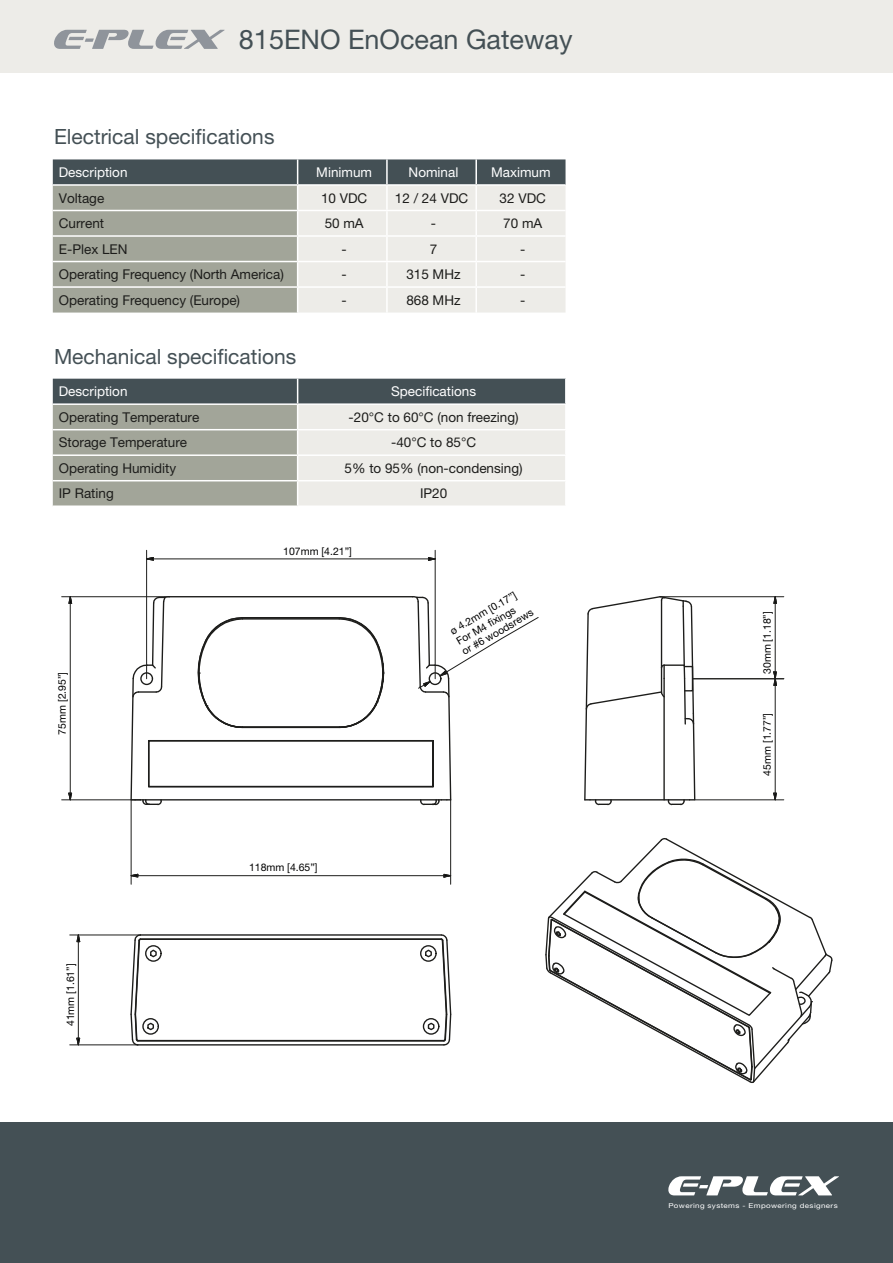
<style>
.page{position:relative;width:893px;height:1263px;background:#fff}
.page>*{position:absolute;margin:0;border:0;box-sizing:border-box;transform-origin:0 0}
.t1{font:27px "Helvetica Neue LT Pro";color:#445055}
.t2{font:21px "Helvetica Neue LT Pro";color:#445055}
.t3{font:13.5px "Helvetica Neue LT Pro";color:#1d1d1b}
.t4{font:13.5px "Helvetica Neue LT Pro";color:#fff}
.t5{font:10.5px/12.3px "Helvetica Neue LT Pro";color:#000101}
.t6{font:6.75px "Helvetica Neue LT Pro";letter-spacing:.045em;color:#fff;scale:1.19 1}
</style>
<div class="page">
<div style="left:0;top:1123px;width:893px;height:140px;background:#445055"></div>
<div style="left:0;top:0;width:893px;height:72px;background:#edece8"></div>
<svg style="left:668px;top:1176px;width:171px;height:19px"></svg>
<svg style="left:54px;top:30px;width:171px;height:19px"></svg>
<svg style="left:53px;top:159px;width:512px;height:154px;background:#b6b9b4"></svg>
<hr style="left:387px;top:286px;width:89px;height:2px;background:#fff">
<hr style="left:386px;top:288px;width:2px;height:25px;background:#fff">
<hr style="left:476px;top:286px;width:89px;height:2px;background:#fff">
<hr style="left:475px;top:288px;width:2px;height:25px;background:#fff">
<svg style="left:53px;top:379px;width:513px;height:126px;background:#b2b5b0"></svg>
<hr style="left:565px;top:481px;width:2px;height:24px;background:#fff">
<hr style="left:242px;top:617px;width:98px;height:1px;background:#1d1d1b">
<hr style="left:169px;top:596px;width:244px;height:1px;background:#1d1d1b">
<hr style="left:140px;top:799px;width:301px;height:1px;background:#1d1d1b">
<div style="left:148px;top:740px;width:286px;height:47px;border:1px solid #1d1d1b"></div>
<hr style="left:243px;top:726px;width:96px;height:2px;background:#1d1d1b">
<hr style="left:243px;top:618px;width:96px;height:2px;background:#1d1d1b">
<svg style="left:338px;top:617px;width:47px;height:112px"></svg>
<svg style="left:197px;top:617px;width:47px;height:112px"></svg>
<svg style="left:130px;top:595px;width:41px;height:211px"></svg>
<hr style="left:138px;top:1044px;width:306px;height:1px;background:#1d1d1b">
<hr style="left:140px;top:934px;width:301px;height:2px;background:#1d1d1b">
<hr style="left:138px;top:1040px;width:306px;height:1px;background:#1d1d1b">
<hr style="left:140px;top:938px;width:301px;height:2px;background:#1d1d1b">
<div style="left:423px;top:1018px;width:16px;height:17px;border:1px solid #1d1d1b;border-radius:50%"></div>
<div style="left:420px;top:945px;width:17px;height:17px;border:1px solid #1d1d1b;border-radius:50%"></div>
<svg style="left:424px;top:934px;width:28px;height:112px"></svg>
<div style="left:142px;top:1018px;width:17px;height:17px;border:1px solid #1d1d1b;border-radius:50%"></div>
<div style="left:145px;top:945px;width:17px;height:17px;border:1px solid #1d1d1b;border-radius:50%"></div>
<svg style="left:130px;top:934px;width:27px;height:112px"></svg>
<svg style="left:584px;top:596px;width:112px;height:210px"></svg>
<svg style="left:545px;top:838px;width:288px;height:245px"></svg>
<svg style="left:130px;top:873px;width:9px;height:5px"></svg>
<svg style="left:443px;top:873px;width:9px;height:5px"></svg>
<hr style="left:138px;top:875px;width:306px;height:1px;background:#1d1d1b">
<hr style="left:131px;top:800px;width:1px;height:84px;background:#1d1d1b">
<hr style="left:450px;top:800px;width:1px;height:84px;background:#1d1d1b">
<svg style="left:68px;top:597px;width:4px;height:13px"></svg>
<svg style="left:68px;top:792px;width:4px;height:9px"></svg>
<hr style="left:70px;top:603px;width:1px;height:190px;background:#1d1d1b">
<hr style="left:62px;top:799px;width:78px;height:1px;background:#1d1d1b">
<hr style="left:62px;top:596px;width:107px;height:1px;background:#1d1d1b">
<svg style="left:147px;top:557px;width:7px;height:4px"></svg>
<svg style="left:428px;top:557px;width:7px;height:4px"></svg>
<hr style="left:153px;top:558px;width:275px;height:1px;background:#1d1d1b">
<hr style="left:435px;top:550px;width:1px;height:129px;background:#1d1d1b">
<hr style="left:146px;top:550px;width:1px;height:129px;background:#1d1d1b">
<svg style="left:773px;top:597px;width:4px;height:14px"></svg>
<hr style="left:775px;top:603px;width:1px;height:69px;background:#1d1d1b">
<hr style="left:660px;top:596px;width:124px;height:1px;background:#1d1d1b">
<svg style="left:773px;top:792px;width:4px;height:9px"></svg>
<svg style="left:773px;top:671px;width:4px;height:22px"></svg>
<hr style="left:775px;top:685px;width:1px;height:108px;background:#1d1d1b">
<hr style="left:695px;top:799px;width:89px;height:1px;background:#1d1d1b">
<hr style="left:692px;top:678px;width:92px;height:1px;background:#1d1d1b">
<svg style="left:76px;top:934px;width:5px;height:14px"></svg>
<svg style="left:76px;top:1037px;width:5px;height:9px"></svg>
<hr style="left:78px;top:942px;width:1px;height:96px;background:#1d1d1b">
<hr style="left:70px;top:1044px;width:68px;height:1px;background:#1d1d1b">
<hr style="left:70px;top:935px;width:70px;height:1px;background:#1d1d1b">
<svg style="left:411px;top:595px;width:128px;height:211px"></svg>
<h1 class="t1" style="left:239px;top:23px;width:335px">815ENO EnOcean Gateway</h1>
<h2 class="t2" style="left:54px;top:124px;width:222px">Electrical specifications</h2>
<p class="t4" style="left:59px;top:164px;width:70px">Description</p>
<p class="t4" style="left:316px;top:164px;width:57px">Minimum</p>
<p class="t4" style="left:409px;top:164px;width:51px">Nominal</p>
<p class="t4" style="left:491px;top:164px;width:61px">Maximum</p>
<p class="t3" style="left:59px;top:190px;width:47px">Voltage</p>
<p class="t3" style="left:321px;top:190px;width:48px">10 VDC</p>
<p class="t3" style="left:395px;top:190px;width:75px">12 / 24 VDC</p>
<p class="t3" style="left:500px;top:190px;width:48px">32 VDC</p>
<p class="t3" style="left:59px;top:215px;width:47px">Current</p>
<p class="t3" style="left:325px;top:215px;width:41px">50 mA</p>
<p class="t3" style="left:431px;top:215px;width:7px">-</p>
<p class="t3" style="left:503px;top:215px;width:41px">70 mA</p>
<p class="t3" style="left:59px;top:241px;width:70px">E-Plex LEN</p>
<p class="t3" style="left:342px;top:241px;width:7px">-</p>
<p class="t3" style="left:430px;top:241px;width:9px">7</p>
<p class="t3" style="left:520px;top:241px;width:7px">-</p>
<p class="t3" style="left:59px;top:266px;width:227px">Operating Frequency (North America)</p>
<p class="t3" style="left:342px;top:266px;width:7px">-</p>
<p class="t3" style="left:406px;top:266px;width:56px">315 MHz</p>
<p class="t3" style="left:520px;top:266px;width:7px">-</p>
<p class="t3" style="left:59px;top:292px;width:183px">Operating Frequency (Europe)</p>
<p class="t3" style="left:342px;top:292px;width:7px">-</p>
<p class="t3" style="left:406px;top:292px;width:56px">868 MHz</p>
<p class="t3" style="left:520px;top:292px;width:7px">-</p>
<h2 class="t2" style="left:54px;top:344px;width:244px">Mechanical specifications</h2>
<p class="t4" style="left:59px;top:383px;width:70px">Description</p>
<p class="t4" style="left:391px;top:383px;width:86px">Specifications</p>
<p class="t3" style="left:59px;top:409px;width:142px">Operating Temperature</p>
<p class="t3" style="left:349px;top:409px;width:172px">-20°C to 60°C (non freezing)</p>
<p class="t3" style="left:59px;top:434px;width:130px">Storage Temperature</p>
<p class="t3" style="left:391px;top:434px;width:87px">-40°C to 85°C</p>
<p class="t3" style="left:59px;top:460px;width:119px">Operating Humidity</p>
<p class="t3" style="left:345px;top:460px;width:180px">5% to 95% (non-condensing)</p>
<p class="t3" style="left:59px;top:485px;width:56px">IP Rating</p>
<p class="t3" style="left:420px;top:485px;width:29px">IP20</p>
<p class="t5" style="left:56px;top:735px;width:64px;rotate:-90deg">75mm [2.95”]</p>
<p class="t5" style="left:64px;top:1026px;width:64px;rotate:-90deg">41mm [1.61”]</p>
<p class="t5" style="left:283px;top:545px;width:70px">107mm [4.21”]</p>
<p class="t5" style="left:249px;top:861px;width:70px">118mm [4.65”]</p>
<p class="t5" style="left:448px;top:626px;width:76px;rotate:-30deg">ø 4.2mm [0.17”]<br>For M4 fi xings</p>
<p class="t5" style="left:460px;top:646px;width:82px;rotate:-30deg">or #6 woodsrews</p>
<p class="t5" style="left:761px;top:674px;width:64px;rotate:-90deg">30mm [1.18”]</p>
<p class="t5" style="left:761px;top:775px;width:64px;rotate:-90deg">45mm [1.77”]</p>
<p class="t6" style="left:668px;top:1201px;width:144px">Powering systems - Empowering designers</p>
</div>
